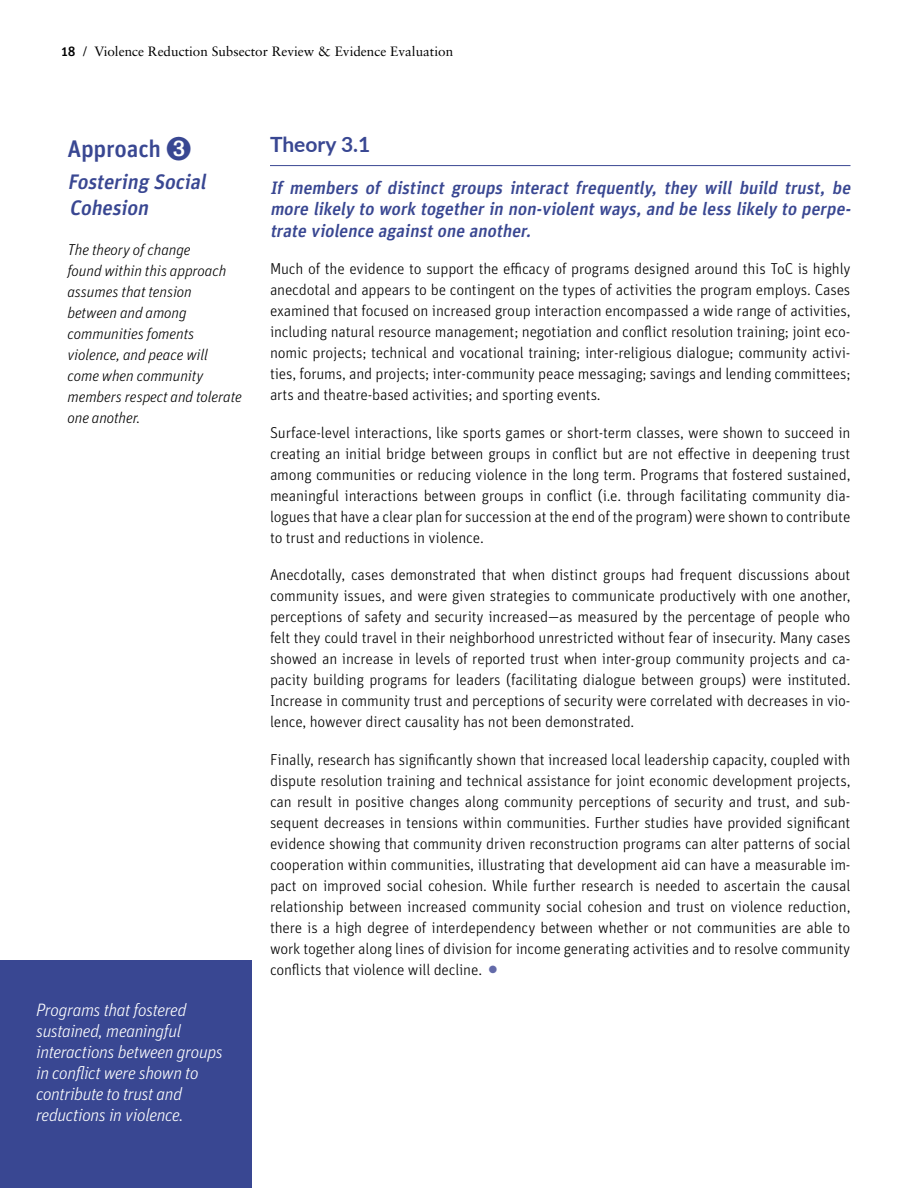
<style>
.page{position:relative;width:918px;height:1188px;background:#fff}
.page>*{position:absolute;margin:0;border:0;box-sizing:border-box;transform-origin:0 0}
.t1{font:500 24px "Unit";letter-spacing:-.01em;color:#394792}
.t2{font:italic 500 21px/25.5px "Unit";color:#394792}
.t3{font:700 21px "Lato";color:#394792}
.t4{font:italic 500 18px/21.6px "Unit";color:#394792;text-align:justify}
.t5{font:italic 300 18px/21px "Unit";letter-spacing:-.025em;color:#fff}
.t6{font:300 15.75px/21px "Unit";letter-spacing:-.01em;color:#000;text-align:justify}
.t7{font:italic 300 15.75px/21px "Unit";letter-spacing:-.01em;color:#000}
.t8{font:13.5px "Sabon";color:#000}
.s1{font-family:"Unit";font-weight:500}
.s2{color:#636aa9}
</style>
<div class="page">
<hr style="left:270px;top:165px;width:580px;height:1px;background:#394792">
<div style="left:0;top:960px;width:252px;height:228px;background:#394792"></div>
<p class="t8" style="left:62px;top:43px;width:393px"><span class="s1">18</span> / Violence Reduction Subsector Review &amp; Evidence Evaluation</p>
<h1 class="t1" style="left:68px;top:134px;width:126px">Approach ➌</h1>
<h2 class="t2" style="left:68px;top:169px;width:144px">Fostering Social<br>Cohesion</h2>
<p class="t7" style="left:68px;top:239px;width:176px">The theory of change<br>found within this approach assumes that tension between and among communities foments violence, and peace will come when community members respect and tolerate one another.</p>
<p class="t5" style="left:36px;top:999px;width:188px">Programs that fostered sustained, meaningful interactions between groups in conflict were shown to contribute to trust and reductions in violence.</p>
<h2 class="t3" style="left:270px;top:129px;width:102px">Theory 3.1</h2>
<p class="t4" style="left:270px;top:176px;width:586px">If members of distinct groups interact frequently, they will build trust, be more likely to work togetherin non-violentways,and be less likely to perpe&shy;trate violence againstone another.</p>
<p class="t6" style="left:270px;top:258px;width:582px">Much of the evidence to support the efficacy of programs designed around this ToC is highly anecdotal and appears to be contingent on the types of activities the program employs. Cases examined that focused on increased group interaction encompassed a wide range of activities, including natural resource management; negotiation and conflict resolution training; joint eco&shy;nomic projects; technical and vocational training; inter-religious dialogue; community activi&shy;ties, forums, and projects; inter-community peace messaging; savings and lending committees; arts and theatre-based activities; and sporting events.</p>
<p class="t6" style="left:270px;top:422px;width:582px">Surface-level interactions, like sports games or short-term classes, were shown to succeed in creating an initial bridge between groups in conflict but are not effective in deepening trust among communities or reducing violence in the long term. Programs that fostered sustained, meaningful interactions between groups in conflict (i.e. through facilitating community dia&shy;logues that have a clear plan for succession at the end of the program) were shown to contribute to trust and reductions in violence.</p>
<p class="t6" style="left:270px;top:564px;width:582px">Anecdotally, cases demonstrated that when distinct groups had frequent discussions about community issues, and were given strategies to communicate productively with one another, perceptions of safety and security increased—as measured by the percentage of people who felt they could travel in their neighborhood unrestricted without fear of insecurity. Many cases showed an increase in levels of reported trust when inter-group community projects and ca&shy;pacity building programs for leaders (facilitating dialogue between groups) were instituted.<br>Increase in community trust and perceptions of security were correlated with decreases in vio&shy;lence, however direct causality has not been demonstrated.</p>
<p class="t6" style="left:270px;top:749px;width:582px">Finally, research has significantly shown that increased local leadership capacity, coupled with dispute resolution training and technical assistance for joint economic development projects, can result in positive changes along community perceptions of security and trust, and sub&shy;sequent decreases in tensions within communities. Further studies have provided significant evidence showing that community driven reconstruction programs can alter patterns of social cooperation within communities, illustrating that development aid can have a measurable im&shy;pact on improved social cohesion. While further research is needed to ascertain the causal relationship between increased community social cohesion and trust on violence reduction, there is a high degree of interdependency between whether or not communities are able to work together along lines of division for income generating activities and to resolve community conflicts that violence will decline. <span class="s2">●</span></p>
</div>
